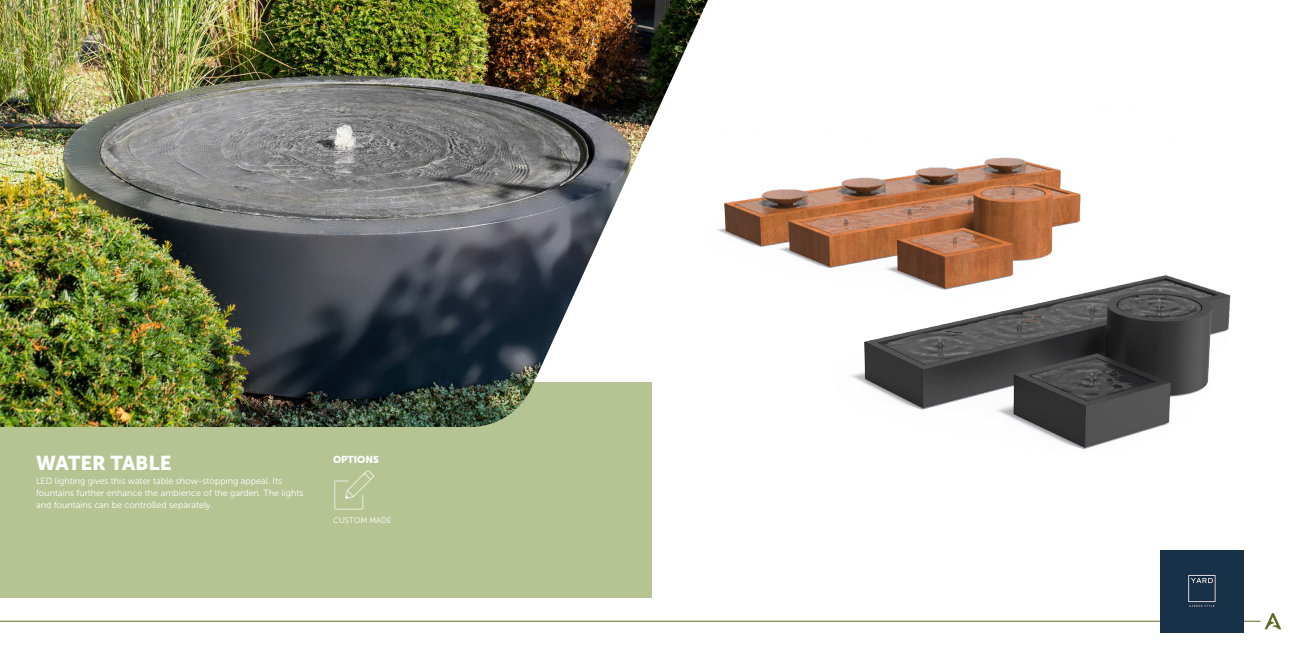
<style>
.page{position:relative;width:1304px;height:652px;background:#fff}
.page>*{position:absolute;margin:0;border:0;box-sizing:border-box;transform-origin:0 0}
.t1{font:20px "Museo Sans 900";color:#fff}
.t2{font:10px "Museo Sans 900";color:#fff}
.t3{font:9px/12px "Museo Sans 300";color:#fff}
.t4{font:8px "Museo Sans 300";color:#fff}
</style>
<div class="page">
<svg style="left:1243px;top:613px;width:38px;height:16px"></svg>
<hr style="left:0;top:621px;width:1214px;height:1px;background:#5f6b24">
<div style="left:0;top:382px;width:652px;height:216px;background:#b6c494"></div>
<img style="left:0;top:0;width:708px;height:427px">
<svg style="left:335px;top:470px;width:39px;height:39px"></svg>
<img style="left:688px;top:36px;width:556px;height:554px">
<div style="left:1161px;top:550px;width:82px;height:83px;background:#173148"></div>
<h1 class="t1" style="left:36px;top:452px;width:137px">WATER TABLE</h1>
<p class="t3" style="left:36px;top:475px;width:269px">LED lighting gives this water table show-stopping appeal. Its fountains further enhance the ambience of the garden. The lights and fountains can be controlled separately.</p>
<p class="t2" style="left:333px;top:454px;width:47px">OPTIONS</p>
<p class="t4" style="left:333px;top:515px;width:60px">CUSTOM MADE</p>
</div>
